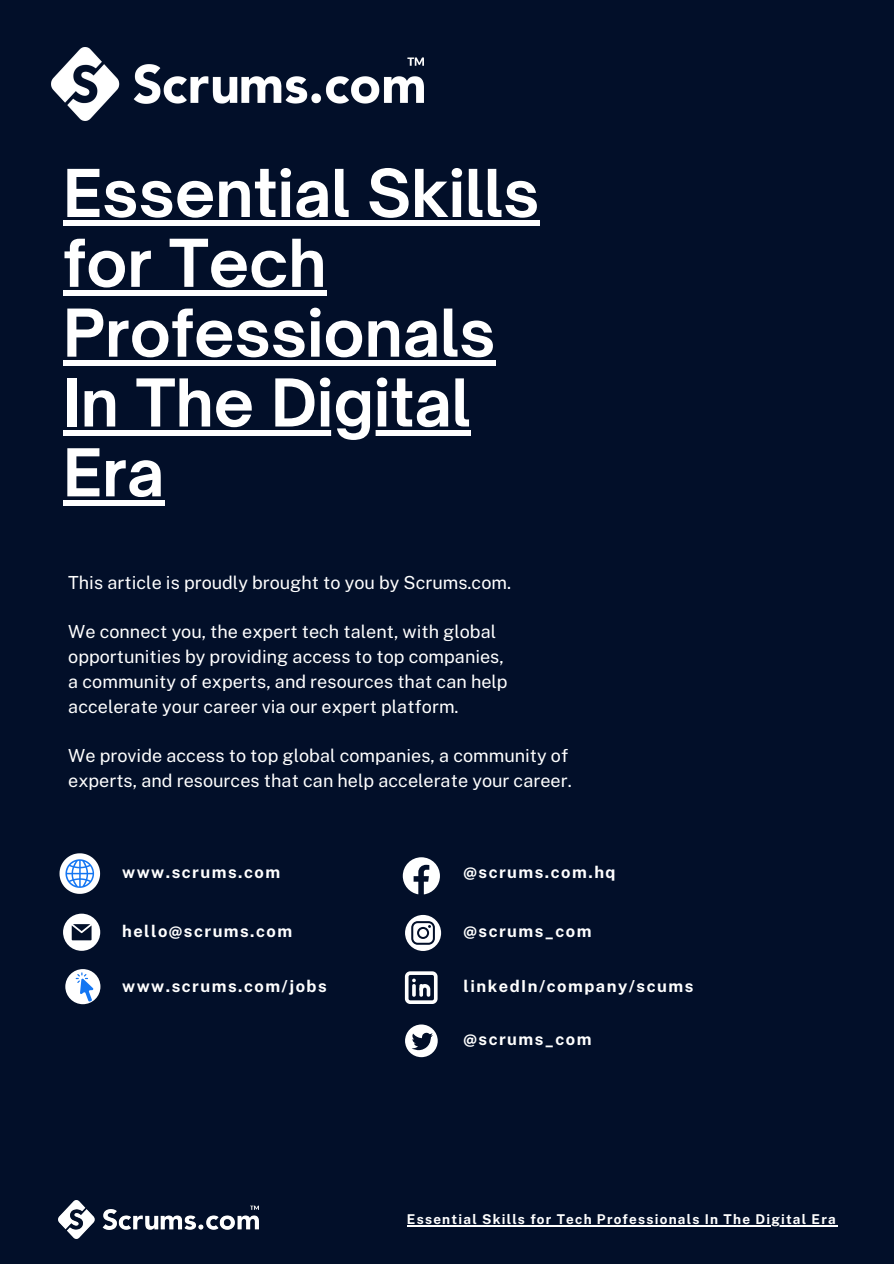
<style>
.page{position:relative;width:894px;height:1264px;background:#fff}
.page>*{position:absolute;margin:0;border:0;box-sizing:border-box;transform-origin:0 0}
.t1{font:700 63px/69.8px "Open Sauce One";color:#fff}
.t2{font:18px/24.8px "Public Sans";color:#fff}
.t3{font:700 16.5px "Public Sans";letter-spacing:.09em;color:#fff}
.t4{font:700 13.5px "Public Sans";letter-spacing:.09em;color:#fff}
</style>
<div class="page">
<div style="left:0;top:0;width:893px;height:1263px;background:#020f29"></div>
<img style="left:59px;top:1200px;width:199px;height:38px">
<hr style="left:407px;top:1225px;width:429px;height:1px;background:#fff">
<img style="left:52px;top:48px;width:371px;height:72px">
<svg style="left:59px;top:853px;width:41px;height:40px"></svg>
<svg style="left:63px;top:913px;width:37px;height:37px"></svg>
<svg style="left:402px;top:857px;width:38px;height:37px"></svg>
<svg style="left:405px;top:914px;width:36px;height:37px"></svg>
<svg style="left:405px;top:971px;width:32px;height:33px"></svg>
<svg style="left:405px;top:1024px;width:32px;height:33px"></svg>
<div style="left:65px;top:969px;width:35px;height:35px;background:#fff;border-radius:50%"></div>
<svg style="left:76px;top:972px;width:18px;height:29px"></svg>
<div style="left:63px;top:220px;width:476px;height:6px;background:#fff"></div>
<div style="left:63px;top:290px;width:263px;height:6px;background:#fff"></div>
<div style="left:63px;top:360px;width:432px;height:6px;background:#fff"></div>
<div style="left:63px;top:430px;width:407px;height:5px;background:#fff"></div>
<div style="left:63px;top:500px;width:101px;height:5px;background:#fff"></div>
<p class="t1" style="left:63px;top:158px;width:478px">Essential Skills for Tech<br>Professionals<br>In The Digital<br>Era</p>
<p class="t2" style="left:68px;top:570px;width:444px">This article is proudly brought to you by Scrums.com.</p>
<p class="t2" style="left:68px;top:619px;width:437px">We connect you, the expert tech talent, with global opportunities by providing access to top companies,</p>
<p class="t2" style="left:68px;top:669px;width:441px">a community of experts, and resources that can help</p>
<p class="t2" style="left:68px;top:693px;width:392px">accelerate your career via our expert platform.</p>
<p class="t2" style="left:68px;top:743px;width:505px">We provide access to top global companies, a community of experts, and resources that can help accelerate your career.</p>
<p class="t3" style="left:122px;top:862px;width:159px">www.scrums.com</p>
<p class="t3" style="left:463px;top:862px;width:153px">@scrums.com.hq</p>
<p class="t3" style="left:122px;top:921px;width:172px">hello@scrums.com</p>
<p class="t3" style="left:463px;top:921px;width:130px">@scrums_com</p>
<p class="t3" style="left:122px;top:976px;width:206px">www.scrums.com/jobs</p>
<p class="t3" style="left:463px;top:976px;width:231px">linkedIn/company/scums</p>
<p class="t3" style="left:463px;top:1029px;width:130px">@scrums_com</p>
<p class="t4" style="left:407px;top:1211px;width:430px">Essential Skills for Tech Professionals In The Digital Era</p>
</div>
